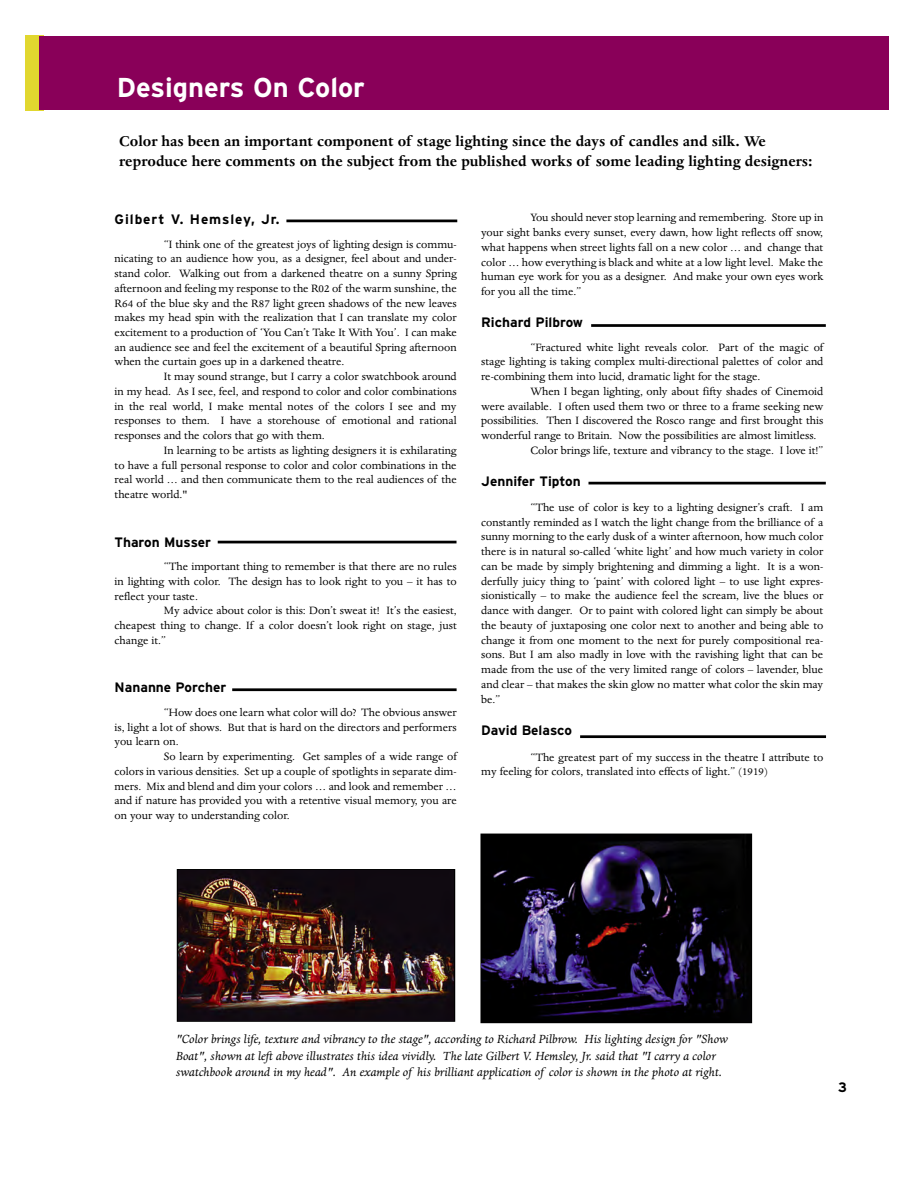
<style>
.page{position:relative;width:918px;height:1188px;background:#fff}
.page>*{position:absolute;margin:0;border:0;box-sizing:border-box;transform-origin:0 0}
.t1{font:700 27.3px "Interstate";color:#fff}
.t2{font:700 16.35px/19.6px "Dante";color:#000}
.t3{font:italic 13.65px/16.4px "Dante";color:#000}
.t4{font:700 13.65px "Interstate";color:#000}
.t5{font:700 13.65px "Interstate";letter-spacing:.07em;color:#000}
.t6{font:12.3px/14.7px "Dante";color:#000;text-align:justify}
</style>
<div class="page">
<div style="left:26px;top:36px;width:17px;height:75px;background:#e1d72f"></div>
<div style="left:40px;top:36px;width:849px;height:74px;background:#890059"></div>
<div style="left:177px;top:869px;width:278px;height:153px;border:1px solid #000"></div>
<img style="left:178px;top:870px;width:276px;height:150px">
<div style="left:480px;top:834px;width:272px;height:189px;border:1px solid #000"></div>
<img style="left:482px;top:835px;width:269px;height:187px">
<hr style="left:286px;top:220px;width:171px;height:2px;background:#000">
<hr style="left:218px;top:541px;width:239px;height:2px;background:#000">
<hr style="left:591px;top:324px;width:235px;height:3px;background:#000">
<hr style="left:589px;top:482px;width:237px;height:2px;background:#000">
<hr style="left:232px;top:688px;width:225px;height:3px;background:#000">
<hr style="left:580px;top:735px;width:246px;height:3px;background:#000">
<h1 class="t1" style="left:117px;top:73px;width:250px">Designers On Color</h1>
<h2 class="t2" style="left:119px;top:132px;width:695px">Color has been an important component of stage lighting since the days of candles and silk. We reproduce here comments on the subject from the published works of some leading lighting designers:</h2>
<p class="t5" style="left:115px;top:212px;width:166px">Gilbert V. Hemsley, Jr.</p>
<p class="t6" style="left:115px;top:237px;width:344px;text-indent:49px">“I think one of the greatest joys of lighting design is commu&shy;nicating to an audience how you, as a designer, feel about and under&shy;stand color. Walking out from a darkened theatre on a sunny Spring afternoon and feeling my response to the R02 of the warm sunshine, the R64 of the blue sky and the R87 light green shadows of the new leaves makes my head spin with the realization that I can translate my color excitement to a production of ‘You Can’t Take It With You’. I can make an audience see and feel the excitement of a beautiful Spring afternoon when the curtain goes up in a darkened theatre.</p>
<p class="t6" style="left:115px;top:370px;width:344px;text-indent:49px">It may sound strange, but I carry a color swatchbook around in my head. As I see, feel, and respond to color and color combinations in the real world, I make mental notes of the colors I see and my responses to them. I have a storehouse of emotional and rational responses and the colors that go with them.</p>
<p class="t6" style="left:115px;top:443px;width:344px;text-indent:49px">In learning to be artists as lighting designers it is exhilarating to have a full personal response to color and color combinations in the real world … and then communicate them to the real audiences of the theatre world."</p>
<p class="t4" style="left:115px;top:534px;width:98px">Tharon Musser</p>
<p class="t6" style="left:115px;top:560px;width:344px;text-indent:49px">“The important thing to remember is that there are no rules in lighting with color. The design has to look right to you – it has to reflect your taste.</p>
<p class="t6" style="left:115px;top:604px;width:344px;text-indent:49px">My advice about color is this: Don’t sweat it! It’s the easiest, cheapest thing to change. If a color doesn’t look right on stage, just change it.”</p>
<p class="t4" style="left:115px;top:680px;width:113px">Nananne Porcher</p>
<p class="t6" style="left:115px;top:705px;width:344px;text-indent:49px">“How does one learn what color will do? The obvious answer is, light a lot of shows. But that is hard on the directors and performers you learn on.</p>
<p class="t6" style="left:115px;top:749px;width:344px;text-indent:49px">So learn by experimenting. Get samples of a wide range of colors in various densities. Set up a couple of spotlights in separate dim&shy;mers. Mix and blend and dim your colors … and look and remember … and if nature has provided you with a retentive visual memory, you are on your way to understanding color.</p>
<p class="t6" style="left:481px;top:211px;width:344px;text-indent:49px">You should never stop learning and remembering. Store up in your sight banks every sunset, every dawn, how light reflects off snow, what happens when street lights fall on a new color … and change that color … how everything is black and white at a low light level. Make the human eye work for you as a designer. And make your own eyes work for you all the time.”</p>
<p class="t4" style="left:481px;top:315px;width:103px">Richard Pilbrow</p>
<p class="t6" style="left:481px;top:340px;width:344px;text-indent:49px">“Fractured white light reveals color. Part of the magic of stage lighting is taking complex multi-directional palettes of color and re-combining them into lucid, dramatic light for the stage.</p>
<p class="t6" style="left:530px;top:384px;width:294px">When I began lighting, only about fifty shades of Cinemoid</p>
<p class="t6" style="left:481px;top:399px;width:344px">were available. I often used them two or three to a frame seeking new</p>
<p class="t6" style="left:481px;top:414px;width:344px">possibilities. Then I discovered the Rosco range and first brought this</p>
<p class="t6" style="left:481px;top:429px;width:337px">wonderful range to Britain. Now the possibilities are almost limitless.</p>
<p class="t6" style="left:530px;top:443px;width:294px">Color brings life, texture and vibrancy to the stage. I love it!”</p>
<p class="t4" style="left:481px;top:474px;width:101px">Jennifer Tipton</p>
<p class="t6" style="left:481px;top:500px;width:344px;text-indent:49px">“The use of color is key to a lighting designer’s craft. I am constantly reminded as I watch the light change from the brilliance of a sunny morning to the early dusk of a winter afternoon, how much color there is in natural so-called ‘white light’ and how much variety in color can be made by simply brightening and dimming a light. It is a won&shy;derfully juicy thing to ‘paint’ with colored light – to use light expres&shy;sionistically – to make the audience feel the scream, live the blues or dance with danger. Or to paint with colored light can simply be about the beauty of juxtaposing one color next to another and being able to change it from one moment to the next for purely compositional rea&shy;sons. But I am also madly in love with the ravishing light that can be made from the use of the very limited range of colors – lavender, blue and clear – that makes the skin glow no matter what color the skin may be.”</p>
<p class="t4" style="left:481px;top:722px;width:92px">David Belasco</p>
<p class="t6" style="left:481px;top:750px;width:344px;text-indent:49px">“The greatest part of my success in the theatre I attribute to my feeling for colors, translated into effects of light.” (1919)</p>
<p class="t3" style="left:176px;top:1031px;width:554px">"Color brings life, texture and vibrancy to the stage", according to Richard Pilbrow. His lighting design for "Show<br>Boat", shown at left above illustrates this idea vividly. The late Gilbert V. Hemsley, Jr. said that "I carry a color swatchbook around in my head". An example of his brilliant application of color is shown in the photo at right.</p>
<p class="t4" style="left:838px;top:1079px;width:10px">3</p>
</div>
